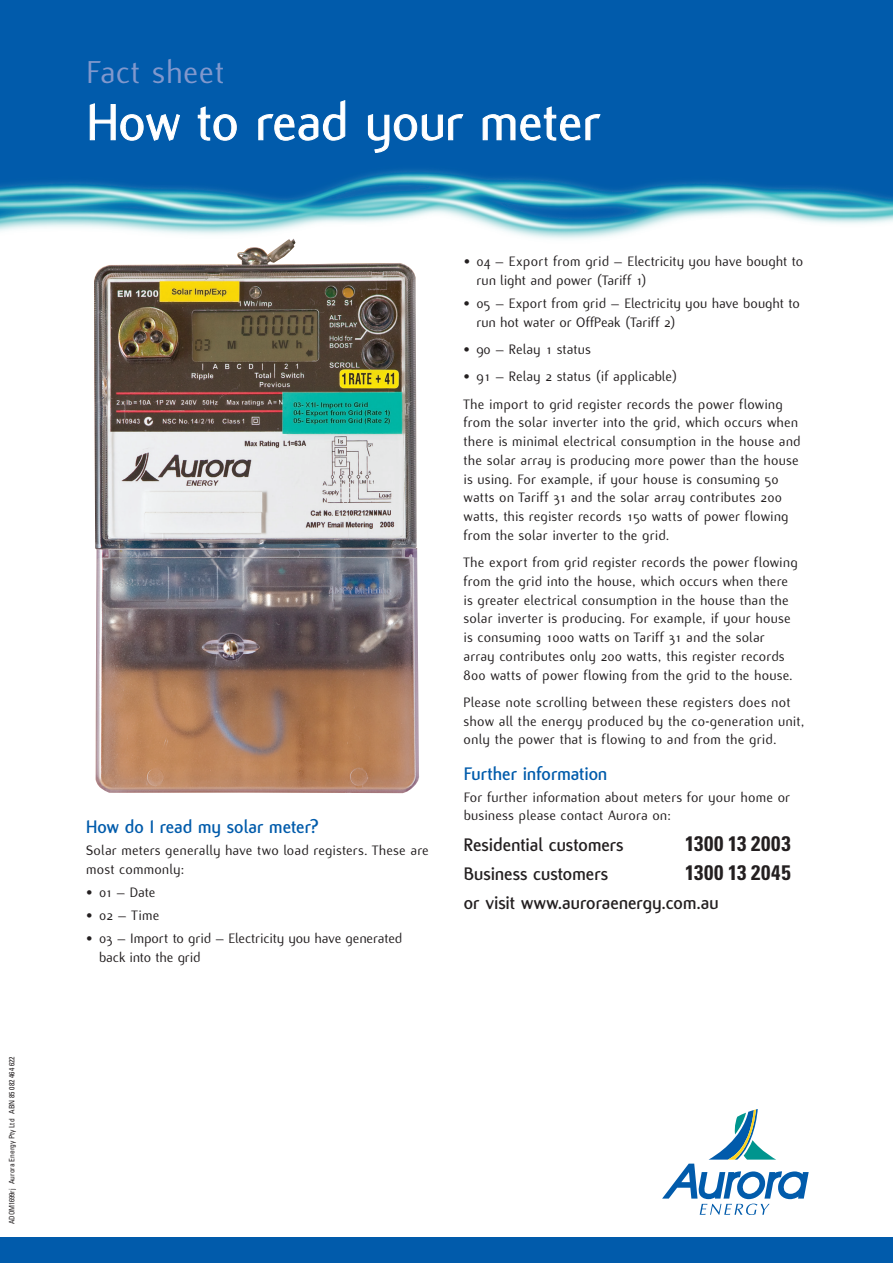
<style>
.page{position:relative;width:893px;height:1263px;background:#fff}
.page>*{position:absolute;margin:0;border:0;box-sizing:border-box;transform-origin:0 0}
.t1{font:55.8px "Flux";letter-spacing:-.01em;color:#fff}
.t2{font:34.8px "Flux";letter-spacing:.01em;color:#8198cd}
.t3{font:700 condensed 21px "Univers LT Std";letter-spacing:.035em;color:#231f20}
.t4{font:700 19.5px "Flux";color:#231f20}
.t5{font:700 19.5px "Flux";color:#015bab}
.t6{font:15px/18.8px "Flux";letter-spacing:.005em;color:#231f20}
.t7{font:condensed 7.5px "Univers LT Std";color:#231f20;scale:.95 1}
</style>
<div class="page">
<div style="left:0;top:1237px;width:893px;height:26px;background:#015bab"></div>
<div style="left:0;top:0;width:893px;height:116px;background:#015bab"></div>
<img style="left:0;top:116px;width:893px;height:124px">
<svg style="left:662px;top:1109px;width:147px;height:106px"></svg>
<svg style="left:89px;top:103px;width:92px;height:39px"></svg>
<svg style="left:197px;top:106px;width:40px;height:35px"></svg>
<svg style="left:258px;top:100px;width:88px;height:41px"></svg>
<svg style="left:367px;top:114px;width:97px;height:39px;background:#2371b6"></svg>
<svg style="left:482px;top:106px;width:119px;height:35px"></svg>
<img style="left:94px;top:238px;width:326px;height:555px">
<p class="t7" style="left:7px;top:1224px;width:178px;rotate:-90deg">ADOM1699rj Aurora Energy Pty Ltd ABN 85 082 464 622</p>
<h2 class="t2" style="left:86px;top:53px;width:140px">Fact sheet</h2>
<h1 class="t1" style="left:86px;top:92px;width:516px">How to read your meter</h1>
<h3 class="t5" style="left:86px;top:816px;width:234px">How do I read my solar meter?</h3>
<p class="t6" style="left:86px;top:841px;width:344px">Solar meters generally have two load registers. These are most commonly:</p>
<p class="t6" style="left:86px;top:883px;width:71px">• 01 – Date</p>
<p class="t6" style="left:86px;top:906px;width:75px">• 02 – Time</p>
<p class="t6" style="left:99px;top:929px;width:305px;text-indent:-13px">• 03 – Import to grid – Electricity you have generated back into the grid</p>
<p class="t6" style="left:476px;top:252px;width:328px;text-indent:-13px">• 04 – Export from grid – Electricity you have bought to run light and power (Tariff 1)</p>
<p class="t6" style="left:476px;top:294px;width:325px;text-indent:-13px">• 05 – Export from grid – Electricity you have bought to run hot water or OffPeak (Tariff 2)</p>
<p class="t6" style="left:464px;top:340px;width:129px">• 90 – Relay 1 status</p>
<p class="t6" style="left:464px;top:363px;width:321px;line-height:27.3px">• 91 – Relay 2 status (if applicable)<br>The import to grid register records the power flowing</p>
<p class="t6" style="left:464px;top:413px;width:339px">from the solar inverter into the grid, which occurs when there is minimal electrical consumption in the house and the solar array is producing more power than the house is using. For example, if your house is consuming 50 watts on Tariff 31 and the solar array contributes 200 watts, this register records 150 watts of power flowing from the solar inverter to the grid.</p>
<p class="t6" style="left:464px;top:553px;width:335px">The export from grid register records the power flowing from the grid into the house, which occurs when there is greater electrical consumption in the house than the solar inverter is producing. For example, if your house is consuming 1000 watts on Tariff 31 and the solar array contributes only 200 watts, this register records 800 watts of power flowing from the grid to the house.</p>
<p class="t6" style="left:464px;top:693px;width:343px">Please note scrolling between these registers does not show all the energy produced by the co-generation unit, only the power that is flowing to and from the grid.</p>
<h3 class="t5" style="left:464px;top:762px;width:145px">Further information</h3>
<p class="t6" style="left:464px;top:788px;width:328px">For further information about meters for your home or business please contact Aurora on:</p>
<h3 class="t4" style="left:464px;top:834px;width:161px">Residential customers</h3>
<h3 class="t3" style="left:685px;top:831px;width:107px">1300 13 2003</h3>
<h3 class="t4" style="left:464px;top:863px;width:146px">Business customers</h3>
<h3 class="t3" style="left:685px;top:860px;width:107px">1300 13 2045</h3>
<h3 class="t4" style="left:464px;top:892px;width:256px">or visit www.auroraenergy.com.au</h3>
</div>
